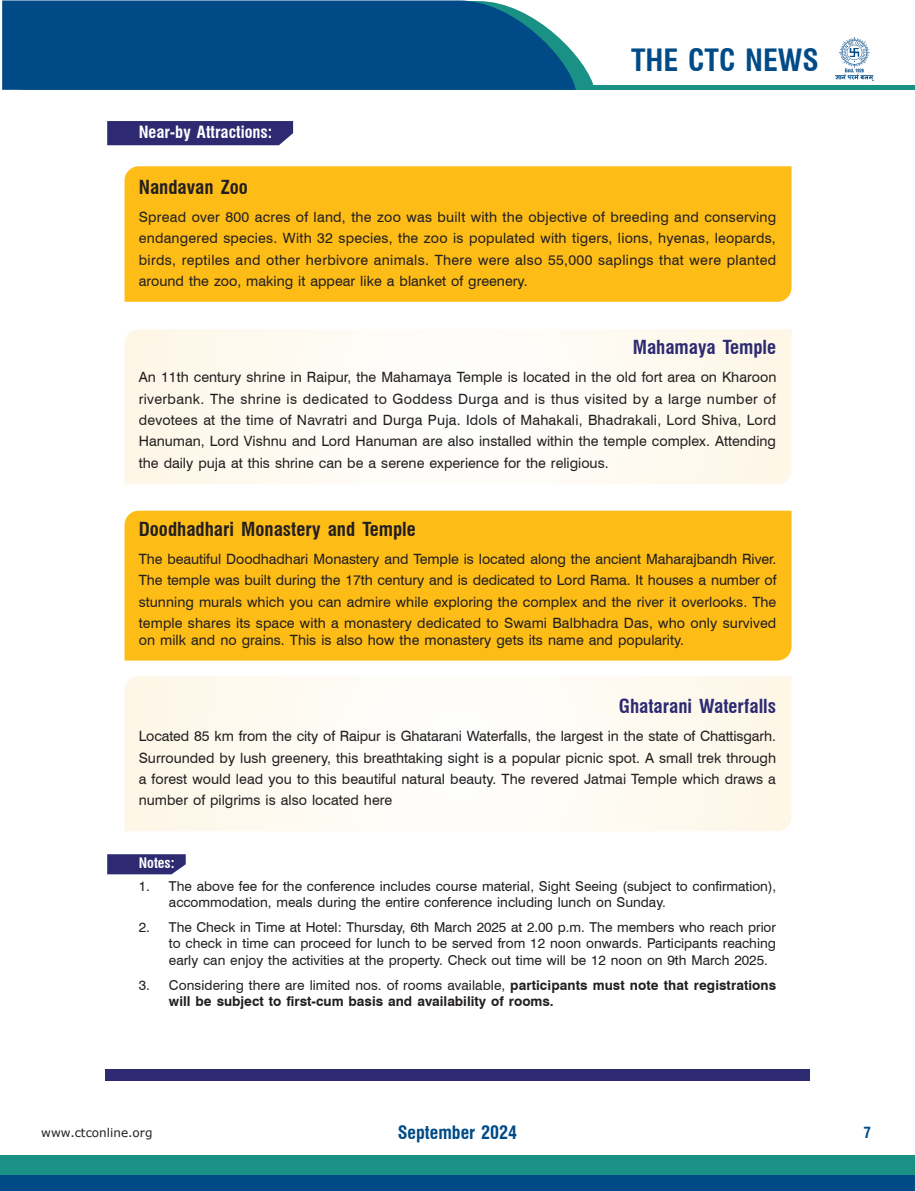
<style>
.page{position:relative;width:915px;height:1191px;background:#fff}
.page>*{position:absolute;margin:0;border:0;box-sizing:border-box;transform-origin:0 0}
.t1{font:700 condensed 30px "Swiss 721 BT";color:#004b87}
.t2{font:700 condensed 18.9px "Swiss 721 BT";color:#231f20}
.t3{font:700 condensed 18.9px "Swiss 721 BT";color:#2d2a72}
.t4{font:700 condensed 18px "Swiss 721 BT";color:#004b87}
.t5{font:700 condensed 16.5px "Swiss 721 BT";color:#fff}
.t6{font:700 condensed 15px "Swiss 721 BT";color:#004b87}
.t7{font:14.25px/21.3px "Swiss 721 BT";color:#231f20;text-align:justify}
.t8{font:700 condensed 14.25px "Swiss 721 BT";color:#fff}
.t9{font:13.65px/16.4px "Swiss 721 BT";color:#231f20}
.t10{font:700 13.65px/16.4px "Swiss 721 BT";color:#231f20}
.t11{font:12px "Verdana";color:#231f20}
.s1{font-weight:400}
</style>
<div class="page">
<div style="left:554px;top:85px;width:360px;height:5px;background:#199184"></div>
<svg style="left:575px;top:54px;width:19px;height:36px"></svg>
<svg style="left:2px;top:0;width:573px;height:90px;background:#0a538b"></svg>
<img style="left:835px;top:37px;width:38px;height:44px">
<div style="left:0;top:1174px;width:914px;height:17px;background:#004b87"></div>
<div style="left:0;top:1155px;width:914px;height:19px;background:#199184"></div>
<div style="left:105px;top:1069px;width:704px;height:12px;background:#2d2a72"></div>
<div style="left:107px;top:121px;width:186px;height:24px;background:#2d2a72"></div>
<svg style="left:107px;top:854px;width:79px;height:20px;background:#39367a"></svg>
<div style="left:124px;top:166px;width:667px;height:136px;background:#fdbc16"></div>
<div style="left:124px;top:511px;width:667px;height:149px;background:#fdbc16"></div>
<svg style="left:124px;top:329px;width:667px;height:155px;fill:#fefaf2"></svg>
<svg style="left:124px;top:676px;width:667px;height:155px;fill:#fefaf2"></svg>
<h1 class="t1" style="left:630px;top:42px;width:189px">THE CTC NEWS</h1>
<p class="t5" style="left:139px;top:122px;width:135px">Near-by Attractions:</p>
<p class="t2" style="left:139px;top:176px;width:111px">Nandavan Zoo</p>
<p class="t7" style="left:139px;top:206px;width:639px">Spread over 800 acres of land, the zoo was built with the objective of breeding and conserving endangered species. With 32 species, the zoo is populated with tigers, lions, hyenas, leopards, birds, reptiles and other herbivore animals. There were also 55,000 saplings that were planted around the zoo, making it appear like a blanket of greenery.</p>
<p class="t3" style="left:632px;top:336px;width:145px">Mahamaya Temple</p>
<p class="t7" style="left:139px;top:366px;width:639px">An 11th century shrine in Raipur, the Mahamaya Temple is located in the old fort area on Kharoon riverbank. The shrine is dedicated to Goddess Durga and is thus visited by a large number of devotees at the time of Navratri and Durga Puja. Idols of Mahakali, Bhadrakali, Lord Shiva, Lord Hanuman, Lord Vishnu and Lord Hanuman are also installed within the temple complex. Attending the daily puja at this shrine can be a serene experience for the religious.</p>
<p class="t2" style="left:139px;top:518px;width:278px">Doodhadhari Monastery and Temple</p>
<p class="t7" style="left:139px;top:548px;width:639px">The beautiful Doodhadhari Monastery and Temple is located along the ancient Maharajbandh River.<br>The temple was built during the 17th century and is dedicated to Lord Rama. It houses a number of stunning murals which you can admire while exploring the complex and the river it overlooks. The temple shares its space with a monastery dedicated to Swami Balbhadra Das, who only survived</p>
<p class="t7" style="left:139px;top:628px;width:546px">on milk and no grains. This is also how the monastery gets its name and popularity.</p>
<p class="t3" style="left:618px;top:695px;width:159px">Ghatarani Waterfalls</p>
<p class="t7" style="left:139px;top:725px;width:638px">Located 85 km from the city of Raipur is Ghatarani Waterfalls, the largest in the state of Chattisgarh.<br>Surrounded by lush greenery, this breathtaking sight is a popular picnic spot. A small trek through a forest would lead you to this beautiful natural beauty. The revered Jatmai Temple which draws a number of pilgrims is also located here</p>
<p class="t8" style="left:139px;top:854px;width:37px">Notes:</p>
<p class="t9" style="left:169px;top:877px;width:608px;text-indent:-30px">1. The above fee for the conference includes course material, Sight Seeing (subject to confirmation), accommodation, meals during the entire conference including lunch on Sunday.</p>
<p class="t9" style="left:169px;top:918px;width:608px;text-align:justify;text-indent:-30px">2. The Check in Time at Hotel: Thursday, 6th March 2025 at 2.00 p.m. The members who reach prior to check in time can proceed for lunch to be served from 12 noon onwards. Participants reaching early can enjoy the activities at the property. Check out time will be 12 noon on 9th March 2025.</p>
<p class="t10" style="left:169px;top:976px;width:608px;text-indent:-30px"><span class="s1">3. Considering there are limited nos. of rooms available,</span> participants must note that registrations will be subject to first-cum basis and availability of rooms.</p>
<p class="t11" style="left:41px;top:1124px;width:113px">www.ctconline.org</p>
<p class="t4" style="left:397px;top:1121px;width:121px">September 2024</p>
<p class="t6" style="left:863px;top:1123px;width:9px">7</p>
</div>
